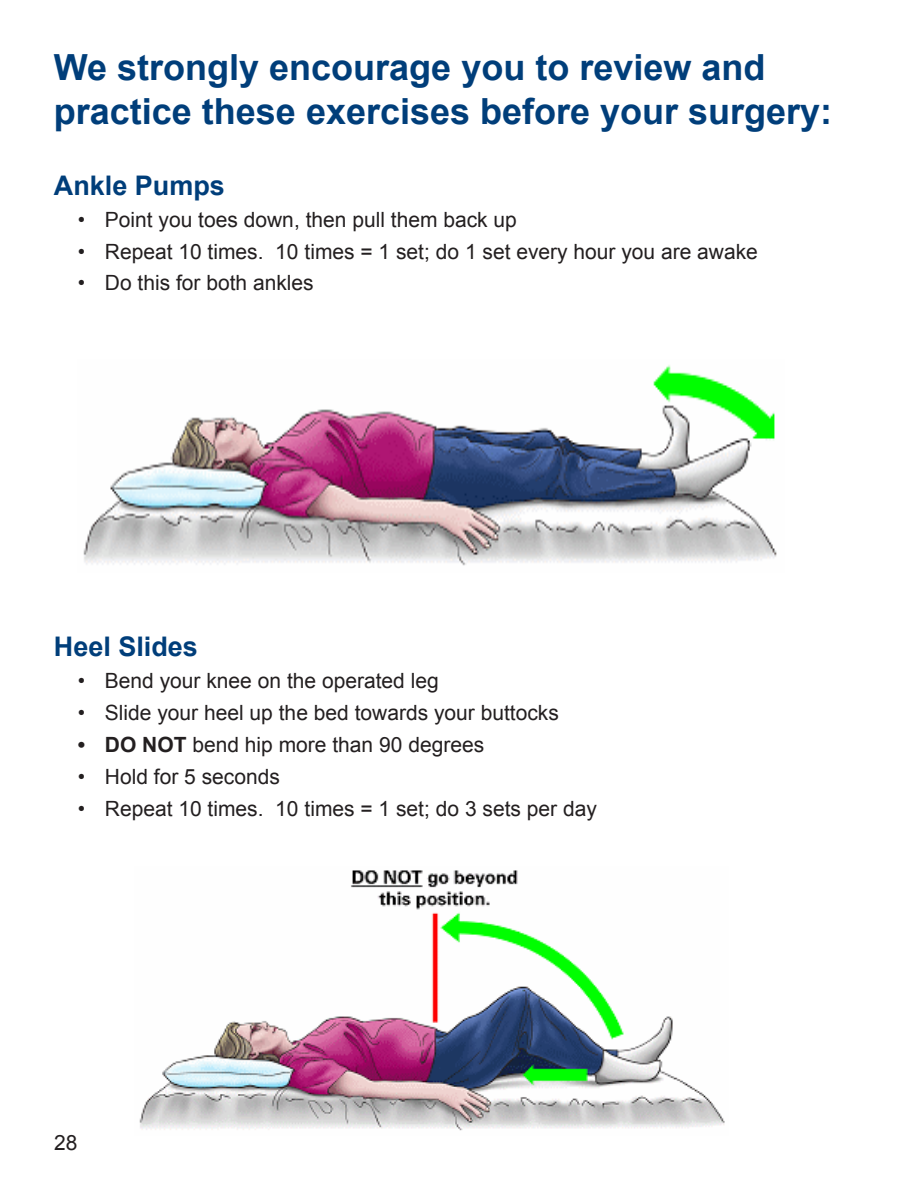
<style>
.page{position:relative;width:918px;height:1188px;background:#fff}
.page>*{position:absolute;margin:0;border:0;box-sizing:border-box;transform-origin:0 0}
.t1{font:700 36px/43.2px "Arial";color:#003e7a}
.t2{font:700 27px "Arial";color:#003e7a}
.t3{font:21px "Arial";color:#231f20}
.s1{font-weight:700}
</style>
<div class="page">
<img style="left:83px;top:365px;width:694px;height:201px">
<img style="left:139px;top:870px;width:586px;height:261px">
<h1 class="t1" style="left:54px;top:47px;width:780px">We strongly encourage you to review and practice these exercises before your surgery:</h1>
<p class="t2" style="left:54px;top:167px;width:173px">Ankle Pumps</p>
<p class="t3" style="left:78px;top:205px;width:441px">• Point you toes down, then pull them back up</p>
<p class="t3" style="left:78px;top:237px;width:682px">• Repeat 10 times. 10 times = 1 set; do 1 set every hour you are awake</p>
<p class="t3" style="left:78px;top:269px;width:237px">• Do this for both ankles</p>
<p class="t2" style="left:54px;top:629px;width:146px">Heel Slides</p>
<p class="t3" style="left:78px;top:667px;width:362px">• Bend your knee on the operated leg</p>
<p class="t3" style="left:78px;top:699px;width:483px">• Slide your heel up the bed towards your buttocks</p>
<p class="t3" style="left:78px;top:731px;width:408px"><span class="s1">• DO NOT</span> bend hip more than 90 degrees</p>
<p class="t3" style="left:78px;top:763px;width:204px">• Hold for 5 seconds</p>
<p class="t3" style="left:78px;top:795px;width:521px">• Repeat 10 times. 10 times = 1 set; do 3 sets per day</p>
<p class="t3" style="left:54px;top:1129px;width:25px">28</p>
</div>
